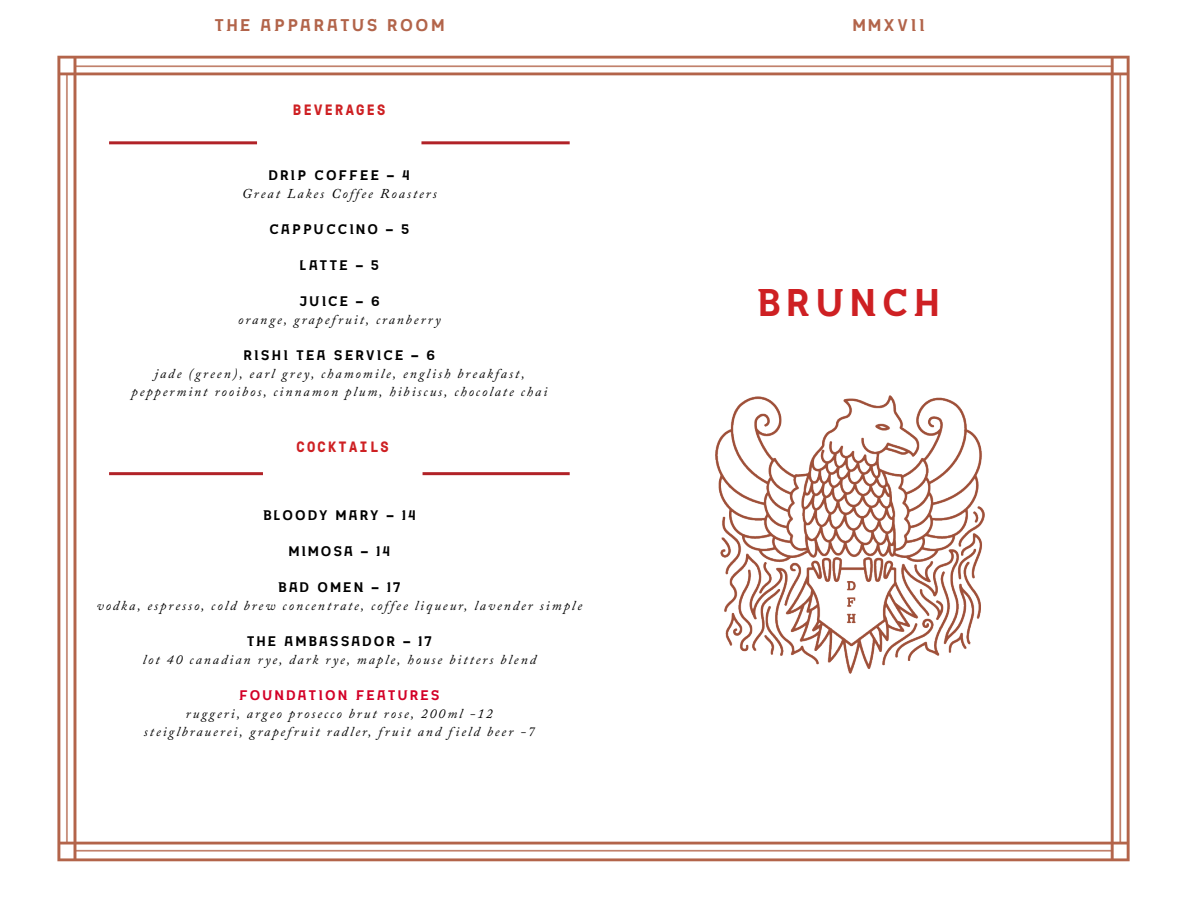
<style>
.page{position:relative;width:1188px;height:918px;background:#fff}
.page>*{position:absolute;margin:0;border:0;box-sizing:border-box;transform-origin:0 0}
.Normal__Web{font:37.5px "Foundation";letter-spacing:.15em;color:#ce2023}
.t1{font:16.5px "Foundation";letter-spacing:.15em;color:#b2644a}
.Normal__Web-2{font:700 15px "GT Pressura Mono";letter-spacing:.15em;color:#ce2023}
.Normal__Web-3{font:italic 13.5px/18px "Adobe Caslon Pro";letter-spacing:.15em;color:#000;text-align:center}
.Normal__Web-4{font:13.5px "Foundation";letter-spacing:.15em;color:#000}
.Normal__Web-5{font:13.5px "Foundation";letter-spacing:.15em;color:#d30027}
</style>
<div class="page">
<img style="left:57px;top:55px;width:1073px;height:807px">
<hr style="left:109px;top:141px;width:148px;height:3px;background:#b12227">
<hr style="left:421px;top:141px;width:149px;height:3px;background:#b12227">
<hr style="left:109px;top:472px;width:154px;height:3px;background:#b12227">
<hr style="left:423px;top:472px;width:147px;height:3px;background:#b12227">
<img style="left:715px;top:395px;width:270px;height:279px">
<p class="t1" style="left:214px;top:18px;width:231px">THE APPARATUS ROOM</p>
<p class="t1" style="left:853px;top:18px;width:74px">MMXVII</p>
<p class="Normal__Web-2" style="left:293px;top:98px;width:94px">BEVERAGES</p>
<p class="Normal__Web-4" style="left:269px;top:169px;width:142px">DRIP COFFEE – 4</p>
<p class="Normal__Web-3" style="left:242px;top:184px;width:196px">Great Lakes Coffee Roasters</p>
<p class="Normal__Web-4" style="left:270px;top:223px;width:141px">CAPPUCCINO – 5</p>
<p class="Normal__Web-4" style="left:300px;top:259px;width:81px">LATTE – 5</p>
<p class="Normal__Web-4" style="left:299px;top:295px;width:82px">JUICE – 6</p>
<p class="Normal__Web-3" style="left:238px;top:310px;width:204px">orange, grapefruit, cranberry</p>
<p class="Normal__Web-4" style="left:244px;top:349px;width:193px">RISHI TEA SERVICE – 6</p>
<p class="Normal__Web-3" style="left:154px;top:364px;width:372px">jade (green), earl grey, chamomile, english breakfast,</p>
<p class="Normal__Web-3" style="left:132px;top:382px;width:417px">peppermint rooibos, cinnamon plum, hibiscus, chocolate chai</p>
<p class="Normal__Web-2" style="left:297px;top:436px;width:94px">COCKTAILS</p>
<p class="Normal__Web-4" style="left:263px;top:509px;width:154px">BLOODY MARY – 14</p>
<p class="Normal__Web-4" style="left:289px;top:545px;width:103px">MIMOSA – 14</p>
<p class="Normal__Web-4" style="left:278px;top:581px;width:124px">BAD OMEN – 17</p>
<p class="Normal__Web-3" style="left:97px;top:596px;width:487px">vodka, espresso, cold brew concentrate, coffee liqueur, lavender simple</p>
<p class="Normal__Web-4" style="left:247px;top:635px;width:187px">THE AMBASSADOR – 17</p>
<p class="Normal__Web-3" style="left:143px;top:650px;width:395px">lot 40 canadian rye, dark rye, maple, house bitters blend</p>
<p class="Normal__Web-5" style="left:239px;top:689px;width:202px">FOUNDATION FEATURES</p>
<p class="Normal__Web-3" style="left:144px;top:704px;width:392px">ruggeri, argeo prosecco brut rose, 200ml -12 steiglbrauerei, grapefruit radler, fruit and field beer -7</p>
<p class="Normal__Web" style="left:757px;top:286px;width:184px">BRUNCH</p>
</div>
